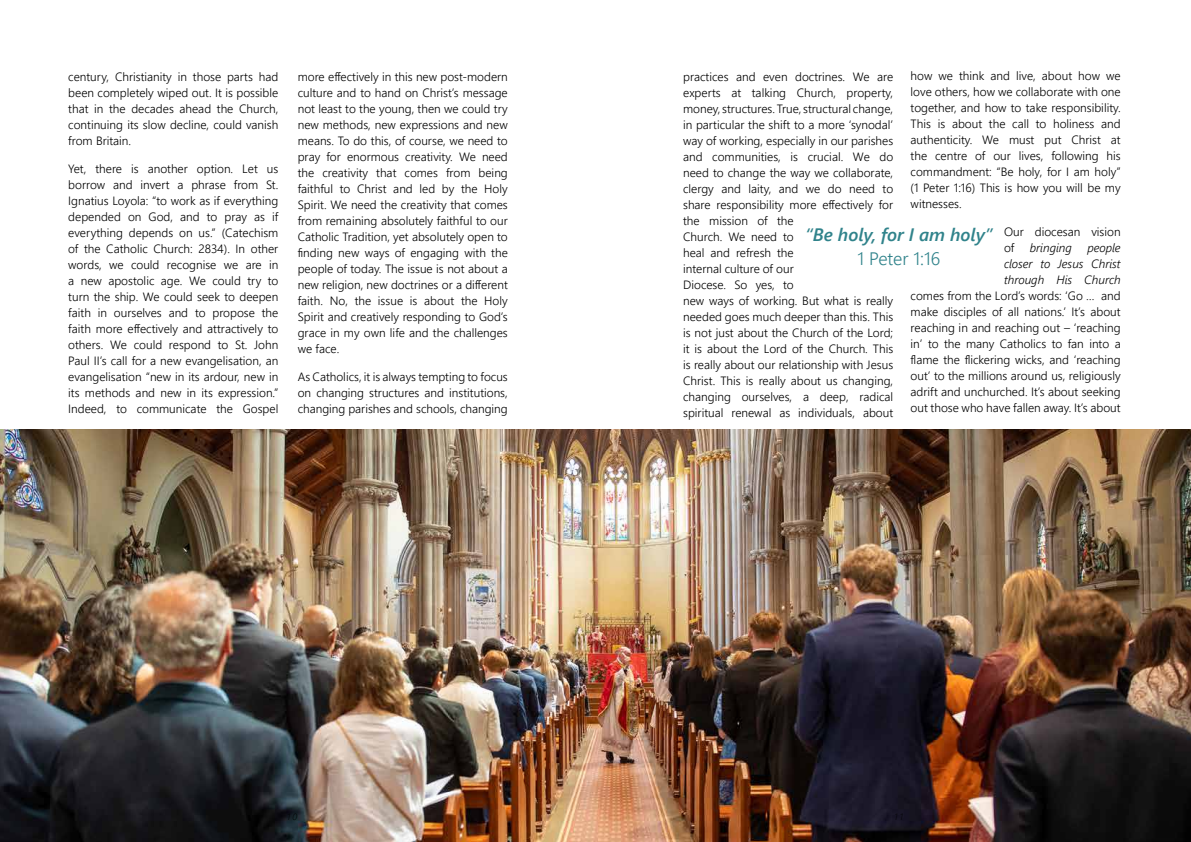
<style>
.page{position:relative;width:1191px;height:842px;background:#fff}
.page>*{position:absolute;margin:0;border:0;box-sizing:border-box;transform-origin:0 0}
.t1{font:italic 600 18px "Segoe UI";color:#30838b}
.t2{font:300 18px "Segoe UI";color:#30838b}
.t3{font:300 12px/16px "Segoe UI";color:#000;text-align:justify}
.t4{font:italic 300 12px/16px "Segoe UI";color:#000;text-align:justify}
.t5{font:italic 300 9px "Segoe UI";color:#000}
</style>
<div class="page">
<img style="left:0;top:429px;width:1191px;height:413px">
<p class="t3" style="left:68px;top:67px;width:212px">century, Christianity in those parts had been completely wiped out. It is possible that in the decades ahead the Church, continuing its slow decline, could vanish from Britain.</p>
<p class="t3" style="left:68px;top:159px;width:212px">Yet, there is another option. Let us borrow and invert a phrase from St.<br>Ignatius Loyola: “to work as if everything depended on God, and to pray as if everything depends on us.” (Catechism of the Catholic Church: 2834). In other words, we could recognise we are in a new apostolic age. We could try to turn the ship. We could seek to deepen faith in ourselves and to propose the faith more effectively and attractively to others. We could respond to St. John Paul II’s call for a new evangelisation, an evangelisation “new in its ardour, new in its methods and new in its expression.” Indeed, to communicate the Gospel</p>
<p class="t3" style="left:298px;top:67px;width:212px">more effectively in this new post-modern culture and to hand on Christ’s message not least to the young, then we could try new methods, new expressions and new means. To do this, of course, we need to pray for enormous creativity. We need the creativity that comes from being faithful to Christ and led by the Holy Spirit. We need the creativity that comes from remaining absolutely faithful to our Catholic Tradition, yet absolutely open to finding new ways of engaging with the people of today. The issue is not about a new religion, new doctrines or a different faith. No, the issue is about the Holy Spirit and creatively responding to God’s grace in my own life and the challenges we face.</p>
<p class="t3" style="left:298px;top:367px;width:212px">As Catholics, it is always tempting to focus on changing structures and institutions, changing parishes and schools, changing</p>
<p class="t5" style="left:287px;top:808px;width:12px">10</p>
<p class="t3" style="left:683px;top:67px;width:212px;text-align:left">practices and even doctrines. We are experts at talking Church, property, money, structures. True, structural change, in particular the shift to a more ‘synodal’ way of working, especially in our parishes and communities, is crucial. We do need to change the way we collaborate, clergy and laity, and we do need to share responsibility more effectively for the mission of the<br>Church. We need to<br>heal and refresh the<br>internal culture of our<br>Diocese. So yes, to<br>new ways of working. But what is really needed goes much deeper than this. This is not just about the Church of the Lord; it is about the Lord of the Church. This is really about our relationship with Jesus Christ. This is really about us changing, changing ourselves, a deep, radical spiritual renewal as individuals, about</p>
<p class="t3" style="left:910px;top:67px;width:212px">how we think and live, about how we love others, how we collaborate with one together, and how to take responsibility.<br>This is about the call to holiness and authenticity. We must put Christ at the centre of our lives, following his commandment: “Be holy, for I am holy” (1 Peter 1:16) This is how you will be my witnesses.</p>
<h1 class="t1" style="left:805px;top:217px;width:189px">“Be holy, for I am holy”</h1>
<h1 class="t2" style="left:857px;top:241px;width:84px">1 Peter 1:16</h1>
<p class="t3" style="left:1004px;top:223px;width:118px">Our diocesan vision of</p>
<p class="t4" style="left:1004px;top:238px;width:118px;text-indent:83px">people closer to Jesus Christ through His Church</p>
<p class="t3" style="left:910px;top:287px;width:212px">comes from the Lord’s words: ‘Go … and make disciples of all nations.’ It’s about reaching in and reaching out – ‘reaching in’ to the many Catholics to fan into a flame the flickering wicks, and ‘reaching out’ to the millions around us, religiously adrift and unchurched. It’s about seeking out those who have fallen away. It’s about</p>
<p class="t4" style="left:1029px;top:238px;width:44px">bringing</p>
</div>
